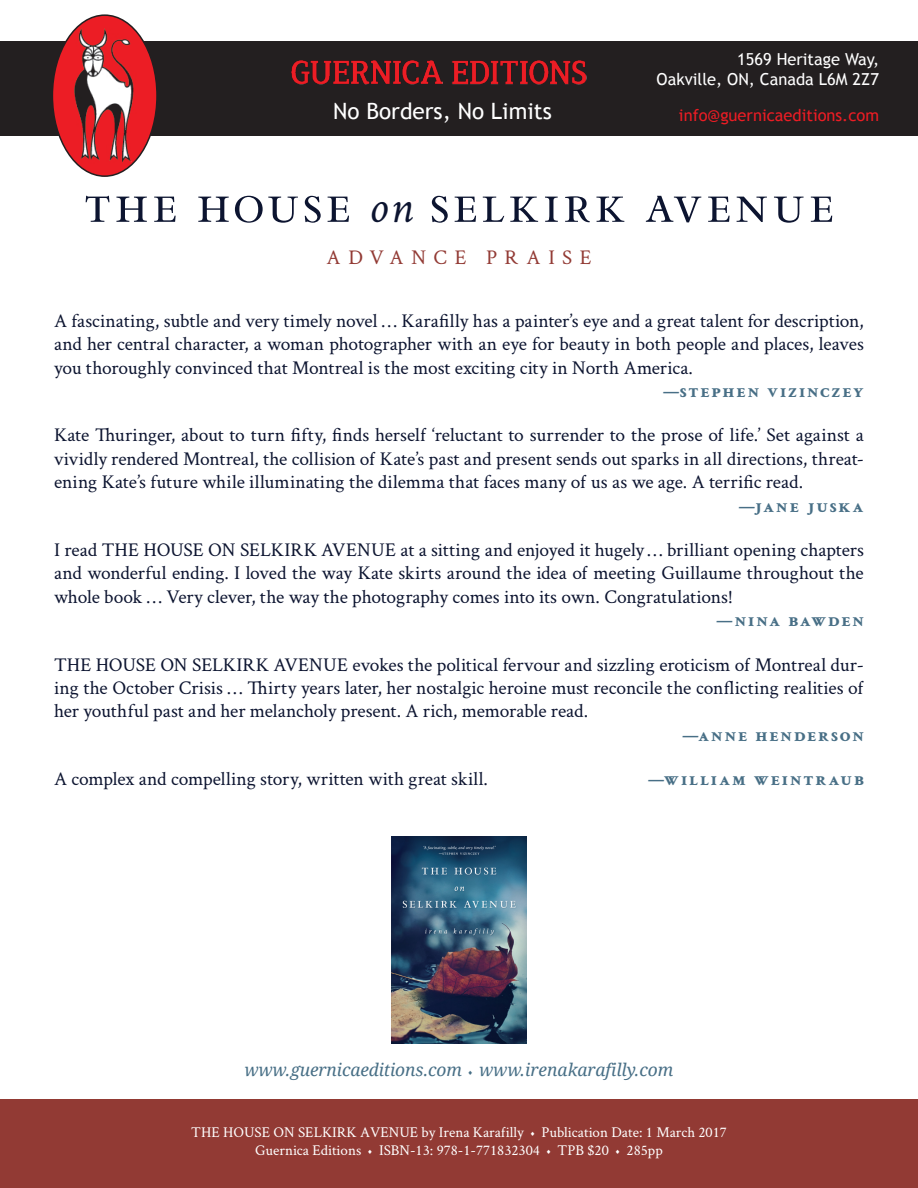
<style>
.page{position:relative;width:918px;height:1188px;background:#fff}
.page>*{position:absolute;margin:0;border:0;box-sizing:border-box;transform-origin:0 0}
.t1{font:54px "Borgia Pro";letter-spacing:.08em;color:#0c1430}
.t2{font:22.5px "Trebuchet MS";color:#fff}
.t3{font:21px "Crimson";letter-spacing:.355em;color:#923a34}
.t4{font:19.5px/23.4px "Crimson";letter-spacing:-.005em;color:#0c1430;text-align:justify}
.t5{font:700 19.5px "Crimson";letter-spacing:.095em;color:#486f86}
.t6{font:italic 17.4px "Droid Serif";letter-spacing:-.01em;color:#486f86}
.t7{font:16.5px "Trebuchet MS";color:#fff}
.t8{font:16.5px "Trebuchet MS";color:#ec1c24}
.t9{font:15px "Crimson";color:#fff}
.s1{font-family:"Crimson";font-style:italic;font-size:47.25px}
</style>
<div class="page">
<img style="left:391px;top:837px;width:136px;height:206px">
<div style="left:0;top:1100px;width:918px;height:88px;background:#923a34"></div>
<div style="left:0;top:41px;width:918px;height:95px;background:#231f20"></div>
<svg style="left:52px;top:15px;width:105px;height:161px"></svg>
<img style="left:52px;top:26px;width:105px;height:139px">
<img style="left:292px;top:61px;width:295px;height:23px">
<p class="t2" style="left:333px;top:98px;width:220px">No Borders, No Limits</p>
<p class="t7" style="left:737px;top:50px;width:143px">1569 Heritage Way,</p>
<p class="t7" style="left:657px;top:70px;width:224px">Oakville, ON, Canada L6M 2Z7</p>
<p class="t8" style="left:679px;top:106px;width:202px">info@guernicaeditions.com</p>
<p class="t1" style="left:84px;top:171px;width:751px">the house <span class="s1">on</span> selkirk avenue</p>
<p class="t3" style="left:326px;top:243px;width:267px">ADVANCE PRAISE</p>
<p class="t4" style="left:54px;top:308px;width:811px">A fascinating, subtle and very timely novel … Karafilly has a painter’s eye and a great talent for description, and her central character, a woman photographer with an eye for beauty in both people and places, leaves you thoroughly convinced that Montreal is the most exciting city in North America.</p>
<p class="t5" style="left:663px;top:379px;width:203px">—stephen vizinczey</p>
<p class="t4" style="left:54px;top:423px;width:811px">Kate Thuringer, about to turn fifty, finds herself ‘reluctant to surrender to the prose of life.’ Set against a vividly rendered Montreal, the collision of Kate’s past and present sends out sparks in all directions, threat&shy;ening Kate’s future while illuminating the dilemma that faces many of us as we age. A terrific read.</p>
<p class="t5" style="left:738px;top:493px;width:127px">—jane juska</p>
<p class="t4" style="left:54px;top:537px;width:811px">I read THE HOUSE ON SELKIRK AVENUE at a sitting and enjoyed it hugely … brilliant opening chapters and wonderful ending. I loved the way Kate skirts around the idea of meeting Guillaume throughout the whole book … Very clever, the way the photography comes into its own. Congratulations!</p>
<p class="t5" style="left:716px;top:608px;width:149px">—nina bawden</p>
<p class="t4" style="left:54px;top:652px;width:811px">THE HOUSE ON SELKIRK AVENUE evokes the political fervour and sizzling eroticism of Montreal dur&shy;ing the October Crisis … Thirty years later, her nostalgic heroine must reconcile the conflicting realities of her youthful past and her melancholy present. A rich, memorable read.</p>
<p class="t5" style="left:682px;top:723px;width:183px">—anne henderson</p>
<p class="t4" style="left:54px;top:766px;width:436px">A complex and compelling story, written with great skill.</p>
<p class="t5" style="left:648px;top:767px;width:218px">—william weintraub</p>
<p class="t6" style="left:244px;top:1060px;width:431px">www.guernicaeditions.com www.irenakarafilly.com</p>
<p class="t9" style="left:191px;top:1122px;width:537px">THE HOUSE ON SELKIRK AVENUE by Irena Karafilly Publication Date: 1 March 2017</p>
<p class="t9" style="left:255px;top:1140px;width:409px">Guernica Editions ISBN-13: 978-1-771832304 TPB $20 285pp</p>
</div>
